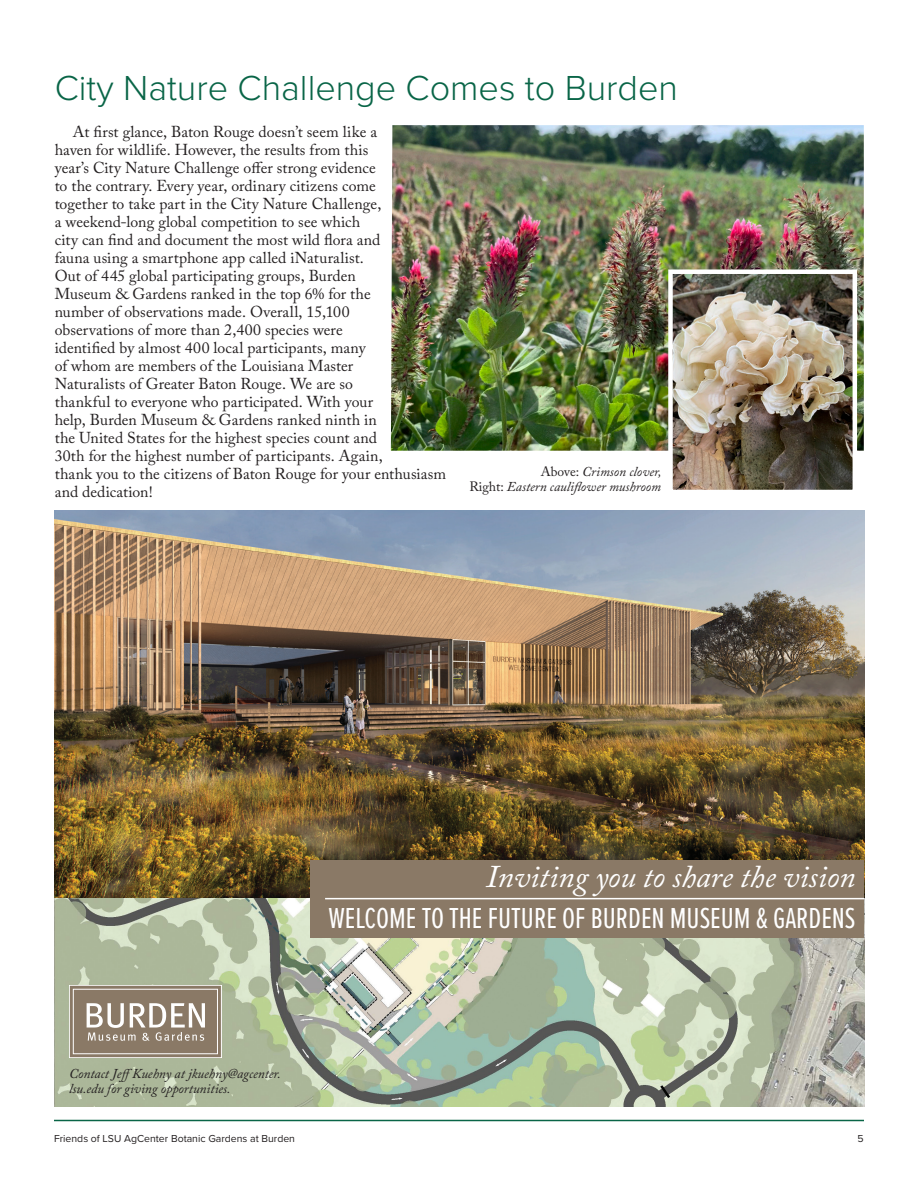
<style>
.page{position:relative;width:918px;height:1188px;background:#fff}
.page>*{position:absolute;margin:0;border:0;box-sizing:border-box;transform-origin:0 0}
.Heading_2{font:300 36px "Proxima Nova";color:#096547}
.Captions{font:italic 31.5px "Adobe Caslon Pro";color:#fff}
.Captions-2{font:30px "Proxima Nova Ex Cn";color:#fff}
.t1{font:15.75px/18px "Adobe Caslon Pro";letter-spacing:.005em;color:#231f20}
.Captions-3{font:italic 13.5px/15px "Adobe Caslon Pro";color:#231f20}
.t2{font:10.5px "Proxima Nova";color:#231f20}
.s1{font-style:normal}
</style>
<div class="page">
<hr style="left:54px;top:1120px;width:810px;height:1px;background:#096547">
<img style="left:391px;top:125px;width:473px;height:326px">
<img style="left:673px;top:274px;width:179px;height:215px">
<div style="left:668px;top:269px;width:189px;height:225px;border:4px solid #fff"></div>
<img style="left:55px;top:511px;width:809px;height:388px">
<img style="left:55px;top:899px;width:810px;height:208px">
<div style="left:69px;top:985px;width:152px;height:73px;background:linear-gradient(to right,#8a7966,#8a7966)"></div>
<div style="left:69px;top:985px;width:153px;height:73px;border:1px solid #fff"></div>
<div style="left:73px;top:989px;width:145px;height:65px;background:#8a7966;border:1px solid #fff"></div>
<svg style="left:87px;top:1003px;width:118px;height:38px"></svg>
<div style="left:310px;top:860px;width:554px;height:77px;background:#8a7966"></div>
<hr style="left:325px;top:898px;width:539px;height:1px;background:#fff">
<h2 class="Heading_2" style="left:55px;top:61px;width:625px">City Nature Challenge Comes to Burden</h2>
<p class="t1" style="left:55px;top:122px;width:393px;text-indent:18px">At first glance, Baton Rouge doesn’t seem like a<br>haven for wildlife. However, the results from this<br>year’s City Nature Challenge offer strong evidence<br>to the contrary. Every year, ordinary citizens come<br>together to take part in the City Nature Challenge,<br>a weekend-long global competition to see which<br>city can find and document the most wild flora and<br>fauna using a smartphone app called iNaturalist.<br>Out of 445 global participating groups, Burden<br>Museum &amp; Gardens ranked in the top 6% for the<br>number of observations made. Overall, 15,100<br>observations of more than 2,400 species were<br>identified by almost 400 local participants, many<br>of whom are members of the Louisiana Master<br>Naturalists of Greater Baton Rouge. We are so<br>thankful to everyone who participated. With your<br>help, Burden Museum &amp; Gardens ranked ninth in<br>the United States for the highest species count and<br>30th for the highest number of participants. Again,<br>thank you to the citizens of Baton Rouge for your enthusiasm and dedication!</p>
<p class="Captions-3" style="left:541px;top:464px;width:122px"><span class="s1">Above:</span> Crimson clover,</p>
<p class="Captions-3" style="left:469px;top:479px;width:193px"><span class="s1">Right:</span> Eastern cauliflower mushroom</p>
<p class="Captions" style="left:486px;top:858px;width:371px">Inviting you to share the vision</p>
<p class="Captions-2" style="left:328px;top:896px;width:529px">WELCOME TO THE FUTURE OF BURDEN MUSEUM &amp; GARDENS</p>
<p class="Captions-3" style="left:69px;top:1066px;width:213px">Contact JeffKuehny at jkuehny@agcenter. lsu.edu for giving opportunities.</p>
<p class="t2" style="left:54px;top:1131px;width:243px">Friends of LSU AgCenter Botanic Gardens at Burden</p>
<p class="t2" style="left:858px;top:1131px;width:8px">5</p>
</div>
